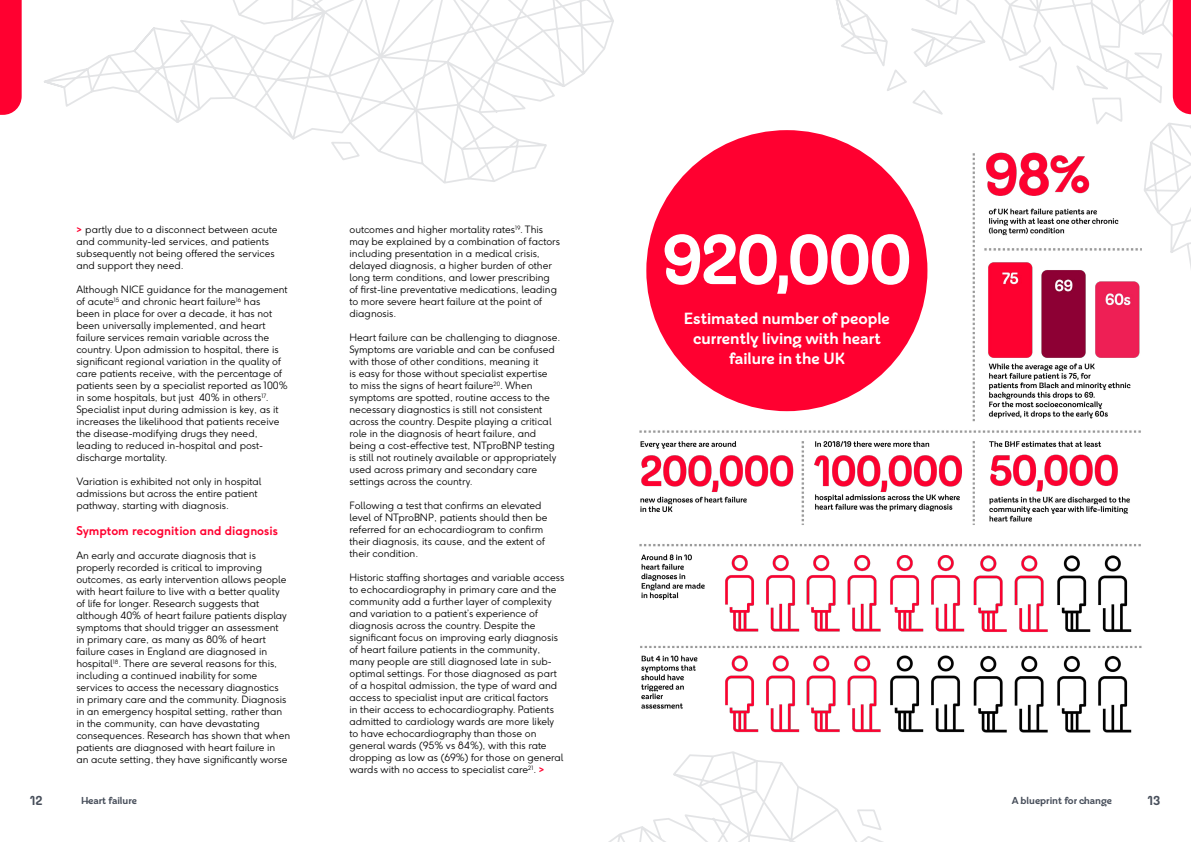
<style>
.page{position:relative;width:1191px;height:842px;background:#fff}
.page>*{position:absolute;margin:0;border:0;box-sizing:border-box;transform-origin:0 0}
.t1{font:700 69.8px "BHF Beats";letter-spacing:-.04em;color:#fff}
.t2{font:700 16.1px/20.1px "BHF Beats";color:#fff;text-align:center}
.t3{font:700 12.9px "BHF Beats";color:#474e5a}
.t4{font:700 12px "F37 Ginger";color:#ff0030}
.t5{font:300 10px/12px "F37 Ginger";color:#000}
.t6{font:700 10px "BHF Beats";color:#474e5a}
.s1{font-family:"BHF Beats";font-weight:700;color:#ff0030}
</style>
<div class="page">
<img style="left:639px;top:325px;width:503px;height:408px">
<svg style="left:639px;top:185px;width:323px;height:240px"></svg>
<svg style="left:44px;top:0;width:658px;height:184px"></svg>
<svg style="left:608px;top:751px;width:275px;height:91px"></svg>
<div style="left:646px;top:130px;width:281px;height:281px;background:#ff0030;border-radius:50%"></div>
<svg style="left:0;top:0;width:22px;height:115px;background:#ff0b39"></svg>
<svg style="left:709px;top:0;width:482px;height:325px"></svg>
<svg style="left:1172px;top:0;width:19px;height:114px;background:#fe133f"></svg>
<p class="t5" style="left:76px;top:223px;width:203px"><span class="s1">&gt;</span> partly due to a disconnect between acute and community-led services, and patients subsequently not being offered the services and support they need.</p>
<p class="t5" style="left:76px;top:283px;width:213px">Although NICE guidance for the management of acute<sup>15</sup> and chronic heart failure<sup>16</sup> has<br>been in place for over a decade, it has not been universally implemented, and heart failure services remain variable across the country. Upon admission to hospital, there is significant regional variation in the quality of care patients receive, with the percentage of patients seen by a specialist reported as 100% in some hospitals, but just 40% in others<sup>17</sup>.<br>Specialist input during admission is key, as it increases the likelihood that patients receive the disease-modifying drugs they need, leading to reduced in-hospital and post&shy;discharge mortality.</p>
<p class="t5" style="left:76px;top:475px;width:187px">Variation is exhibited not only in hospital admissions but across the entire patient pathway, starting with diagnosis.</p>
<p class="t4" style="left:76px;top:523px;width:203px">Symptom recognition and diagnosis</p>
<p class="t5" style="left:76px;top:550px;width:215px">An early and accurate diagnosis that is properly recorded is critical to improving outcomes, as early intervention allows people with heart failure to live with a better quality of life for longer. Research suggests that although 40% of heart failure patients display symptoms that should trigger an assessment<br>in primary care, as many as 80% of heart failure cases in England are diagnosed in hospital<sup>18</sup>. There are several reasons for this, including a continued inability for some services to access the necessary diagnostics<br>in primary care and the community. Diagnosis in an emergency hospital setting, rather than in the community, can have devastating consequences. Research has shown that when patients are diagnosed with heart failure in<br>an acute setting, they have significantly worse</p>
<p class="t5" style="left:349px;top:223px;width:212px">outcomes and higher mortality rates<sup>19</sup>. This may be explained by a combination of factors including presentation in a medical crisis, delayed diagnosis, a higher burden of other long term conditions, and lower prescribing of first-line preventative medications, leading to more severe heart failure at the point of diagnosis.</p>
<p class="t5" style="left:349px;top:331px;width:212px">Heart failure can be challenging to diagnose.<br>Symptoms are variable and can be confused with those of other conditions, meaning it<br>is easy for those without specialist expertise<br>to miss the signs of heart failure<sup>20</sup>. When symptoms are spotted, routine access to the necessary diagnostics is still not consistent across the country. Despite playing a critical role in the diagnosis of heart failure, and being a cost-effective test, NTproBNP testing is still not routinely available or appropriately used across primary and secondary care settings across the country.</p>
<p class="t5" style="left:349px;top:499px;width:200px">Following a test that confirms an elevated level of NTproBNP, patients should then be referred for an echocardiogram to confirm their diagnosis, its cause, and the extent of their condition.</p>
<p class="t5" style="left:349px;top:571px;width:216px">Historic staffing shortages and variable access to echocardiography in primary care and the community add a further layer of complexity and variation to a patient’s experience of diagnosis across the country. Despite the significant focus on improving early diagnosis of heart failure patients in the community, many people are still diagnosed late in sub&shy;optimal settings. For those diagnosed as part of a hospital admission, the type of ward and access to specialist input are critical factors<br>in their access to echocardiography. Patients admitted to cardiology wards are more likely to have echocardiography than those on general wards (95% vs 84%), with this rate dropping as low as (69%) for those on general wards with no access to specialist care<sup>21</sup>. <span class="s1">&gt;</span></p>
<h1 class="t1" style="left:661px;top:218px;width:252px">920,000</h1>
<h2 class="t2" style="left:684px;top:309px;width:208px">Estimated number of people currently living with heart failure in the UK</h2>
<p class="t3" style="left:30px;top:792px;width:14px">12</p>
<p class="t6" style="left:81px;top:795px;width:57px">Heart failure</p>
<p class="t6" style="left:1011px;top:795px;width:102px">A blueprint for change</p>
<p class="t3" style="left:1147px;top:792px;width:14px">13</p>
</div>
